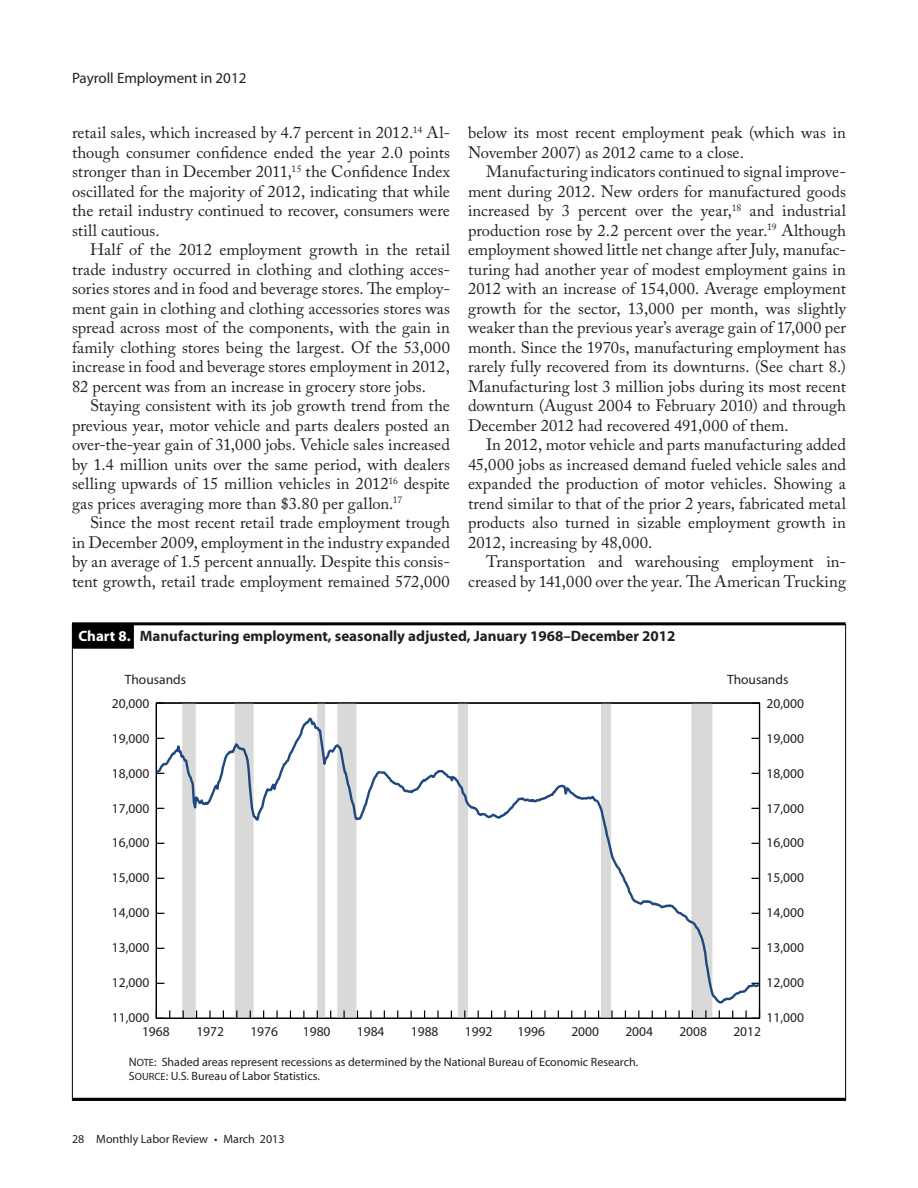
<style>
.page{position:relative;width:918px;height:1188px;background:#fff}
.page>*{position:absolute;margin:0;border:0;box-sizing:border-box;transform-origin:0 0}
.Body_text{font:16.5px/19.5px "Adobe Caslon Pro";letter-spacing:.005em;color:#231f20;text-align:justify}
.t1{font:700 15px "Myriad Pro";color:#231f20}
.t2{font:15px "Myriad Pro";color:#231f20}
.t3{font:13.5px "Myriad Pro";color:#231f20}
.table_1_body_3_col{font:12px "Myriad Pro";color:#231f20}
.s1{color:#fff}
.s2{font-size:10.5px}
</style>
<div class="page">
<div style="left:72px;top:624px;width:62px;height:25px;background:#000;border:1px solid #000"></div>
<hr style="left:72px;top:622px;width:773px;height:3px;background:#000">
<hr style="left:72px;top:1098px;width:774px;height:3px;background:#000">
<svg style="left:182px;top:704px;width:530px;height:11px"></svg>
<hr style="left:156px;top:702px;width:604px;height:2px;background:#000">
<hr style="left:759px;top:703px;width:1px;height:315px;background:#000">
<svg style="left:751px;top:702px;width:9px;height:2px"></svg>
<hr style="left:156px;top:703px;width:1px;height:315px;background:#000">
<svg style="left:156px;top:702px;width:8px;height:2px"></svg>
<svg style="left:156px;top:715px;width:605px;height:304px"></svg>
<p class="t2" style="left:72px;top:69px;width:176px">Payroll Employment in 2012</p>
<p class="Body_text" style="left:468px;top:123px;width:379px">below its most recent employment peak (which was in<br>November 2007) as 2012 came to a close.</p>
<p class="Body_text" style="left:468px;top:162px;width:380px;text-indent:18px">Manufacturing indicators continued to signal improve&shy;ment during 2012. New orders for manufactured goods increased by 3 percent over the year,<sup>18</sup> and industrial production rose by 2.2 percent over the year.<sup>19</sup> Although employment showed little net change after July, manufac&shy;turing had another year of modest employment gains in 2012 with an increase of 154,000. Average employment growth for the sector, 13,000 per month, was slightly weaker than the previous year’s average gain of 17,000 per month. Since the 1970s, manufacturing employment has rarely fully recovered from its downturns. (See chart 8.)<br>Manufacturing lost 3 million jobs during its most recent downturn (August 2004 to February 2010) and through December 2012 had recovered 491,000 of them.</p>
<p class="Body_text" style="left:468px;top:435px;width:380px;text-indent:18px">In 2012, motor vehicle and parts manufacturing added 45,000 jobs as increased demand fueled vehicle sales and expanded the production of motor vehicles. Showing a trend similar to that of the prior 2 years, fabricated metal products also turned in sizable employment growth in 2012, increasing by 48,000.</p>
<p class="Body_text" style="left:468px;top:552px;width:380px;text-align:right">Transportation and warehousing employment in&shy;creased by 141,000 over the year. The American Trucking</p>
<p class="t1" style="left:78px;top:626px;width:599px"><span class="s1">Chart 8.</span> Manufacturing employment, seasonally adjusted, January 1968–December 2012</p>
<p class="t3" style="left:125px;top:671px;width:63px">Thousands</p>
<p class="t3" style="left:727px;top:671px;width:63px">Thousands</p>
<p class="Body_text" style="left:72px;top:123px;width:380px">retail sales, which increased by 4.7 percent in 2012.<sup>14</sup> Al&shy;though consumer confidence ended the year 2.0 points stronger than in December 2011,<sup>15</sup> the Confidence Index oscillated for the majority of 2012, indicating that while the retail industry continued to recover, consumers were still cautious.</p>
<p class="Body_text" style="left:72px;top:240px;width:380px;text-indent:18px">Half of the 2012 employment growth in the retail trade industry occurred in clothing and clothing acces&shy;sories stores and in food and beverage stores. The employ&shy;ment gain in clothing and clothing accessories stores was spread across most of the components, with the gain in family clothing stores being the largest. Of the 53,000 increase in food and beverage stores employment in 2012, 82 percent was from an increase in grocery store jobs.</p>
<p class="Body_text" style="left:72px;top:396px;width:379px;text-indent:18px">Staying consistent with its job growth trend from the previous year, motor vehicle and parts dealers posted an over-the-year gain of 31,000 jobs. Vehicle sales increased by 1.4 million units over the same period, with dealers selling upwards of 15 million vehicles in 2012<sup>16</sup> despite gas prices averaging more than $3.80 per gallon.<sup>17</sup></p>
<p class="Body_text" style="left:72px;top:513px;width:380px;text-indent:18px">Since the most recent retail trade employment trough in December 2009, employment in the industry expanded by an average of 1.5 percent annually. Despite this consis&shy;tent growth, retail trade employment remained 572,000</p>
<p class="t3" style="left:112px;top:695px;width:39px">20,000</p>
<p class="t3" style="left:112px;top:730px;width:39px">19,000</p>
<p class="t3" style="left:112px;top:765px;width:39px">18,000</p>
<p class="t3" style="left:112px;top:800px;width:39px">17,000</p>
<p class="t3" style="left:112px;top:835px;width:39px">16,000</p>
<p class="t3" style="left:112px;top:870px;width:39px">15,000</p>
<p class="t3" style="left:112px;top:905px;width:39px">14,000</p>
<p class="t3" style="left:112px;top:939px;width:39px">13,000</p>
<p class="t3" style="left:112px;top:974px;width:39px">12,000</p>
<p class="t3" style="left:112px;top:1009px;width:39px">11,000</p>
<p class="t3" style="left:767px;top:695px;width:39px">20,000</p>
<p class="t3" style="left:767px;top:730px;width:39px">19,000</p>
<p class="t3" style="left:767px;top:765px;width:39px">18,000</p>
<p class="t3" style="left:767px;top:800px;width:39px">17,000</p>
<p class="t3" style="left:767px;top:835px;width:39px">16,000</p>
<p class="t3" style="left:767px;top:870px;width:39px">15,000</p>
<p class="t3" style="left:767px;top:905px;width:39px">14,000</p>
<p class="t3" style="left:767px;top:939px;width:39px">13,000</p>
<p class="t3" style="left:767px;top:974px;width:39px">12,000</p>
<p class="t3" style="left:767px;top:1009px;width:39px">11,000</p>
<p class="t3" style="left:142px;top:1023px;width:29px">1968</p>
<p class="t3" style="left:196px;top:1023px;width:29px">1972</p>
<p class="t3" style="left:250px;top:1023px;width:29px">1976</p>
<p class="t3" style="left:303px;top:1023px;width:29px">1980</p>
<p class="t3" style="left:357px;top:1023px;width:29px">1984</p>
<p class="t3" style="left:411px;top:1023px;width:29px">1988</p>
<p class="t3" style="left:465px;top:1023px;width:29px">1992</p>
<p class="t3" style="left:517px;top:1023px;width:29px">1996</p>
<p class="t3" style="left:571px;top:1023px;width:29px">2000</p>
<p class="t3" style="left:625px;top:1023px;width:29px">2004</p>
<p class="t3" style="left:679px;top:1023px;width:29px">2008</p>
<p class="t3" style="left:733px;top:1023px;width:29px">2012</p>
<p class="table_1_body_3_col" style="left:129px;top:1055px;width:511px">N<span class="s2">OTE</span>: Shaded areas represent recessions as determined by the National Bureau of Economic Research.</p>
<p class="table_1_body_3_col" style="left:129px;top:1068px;width:192px">S<span class="s2">OURCE</span>: U.S. Bureau of Labor Statistics.</p>
<p class="table_1_body_3_col" style="left:72px;top:1132px;width:214px">28 Monthly Labor Review • March 2013</p>
</div>
